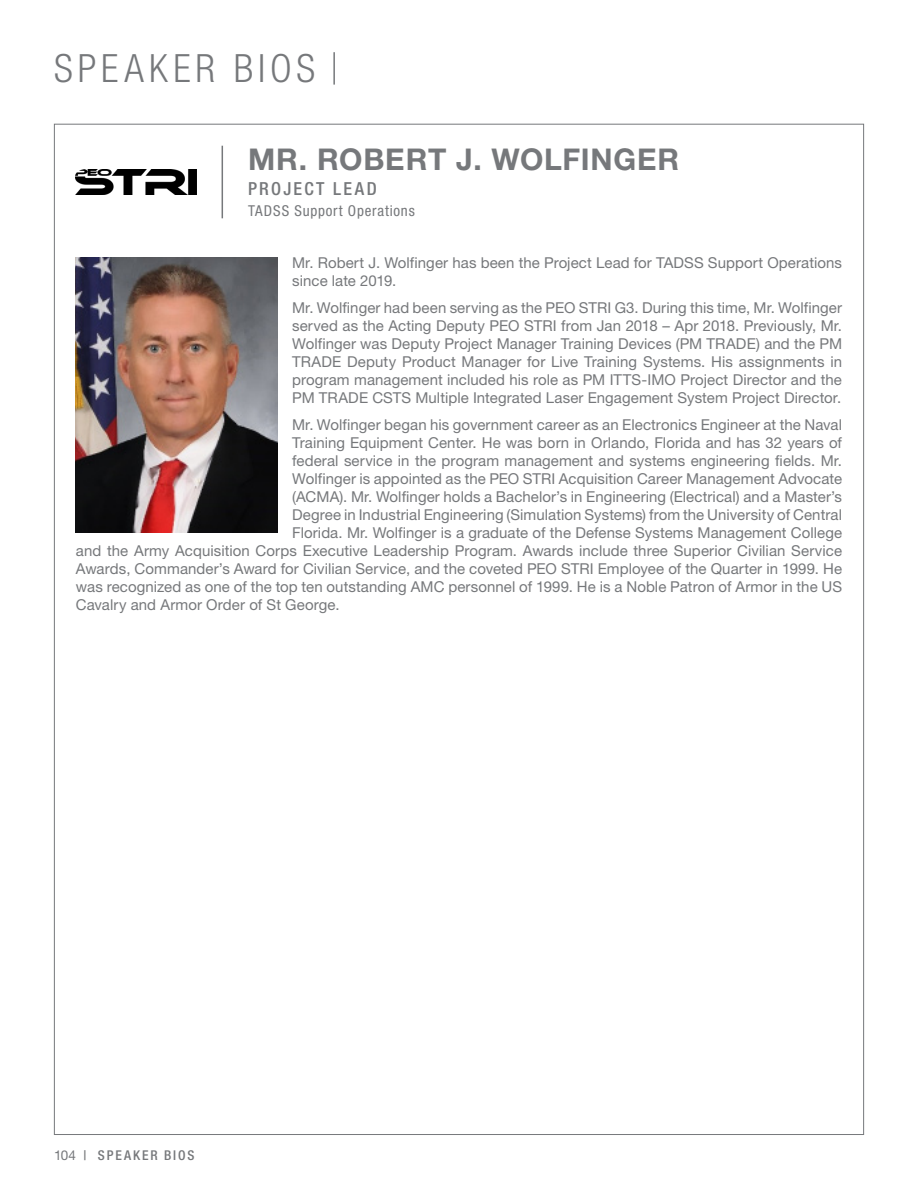
<style>
.page{position:relative;width:918px;height:1188px;background:#fff}
.page>*{position:absolute;margin:0;border:0;box-sizing:border-box;transform-origin:0 0}
.t1{font:300 condensed 39px "Helvetica Neue LT Std";letter-spacing:.125em;color:#76787b}
._08A_Bio_Name{font:700 30px "Helvetica Neue LT Std";letter-spacing:.025em;color:#76787b}
._08B_Bio_Title{font:500 condensed 18px "Helvetica Neue LT Std";letter-spacing:.13em;color:#76787b}
._08D_Bio_BodyText{font:15px/18px "Helvetica Neue LT Std";letter-spacing:.005em;color:#76787b}
._08C_Bio_Company{font:condensed 15px "Helvetica Neue LT Std";letter-spacing:.055em;color:#76787b}
.t2{font:500 condensed 13.5px "Helvetica Neue LT Std";letter-spacing:.135em;color:#76787b}
.s1{font-weight:400;font-stretch:normal}
</style>
<div class="page">
<hr style="left:333px;top:52px;width:2px;height:33px;background:#76787b">
<img style="left:76px;top:170px;width:121px;height:24px">
<hr style="left:222px;top:146px;width:1px;height:72px;background:#76787b">
<img style="left:76px;top:257px;width:201px;height:276px">
<h1 class="t1" style="left:54px;top:46px;width:263px">SPEAKER BIOS</h1>
<p class="_08A_Bio_Name" style="left:248px;top:141px;width:433px">MR. ROBERT J. WOLFINGER</p>
<p class="_08B_Bio_Title" style="left:248px;top:177px;width:130px">PROJECT LEAD</p>
<p class="_08C_Bio_Company" style="left:248px;top:202px;width:168px">TADSS Support Operations</p>
<p class="_08D_Bio_BodyText" style="left:292px;top:253px;width:551px">Mr. Robert J. Wolfinger has been the Project Lead for TADSS Support Operations since late 2019.</p>
<p class="_08D_Bio_BodyText" style="left:292px;top:298px;width:551px;text-align:justify">Mr. Wolfinger had been serving as the PEO STRI G3. During this time, Mr. Wolfinger served as the Acting Deputy PEO STRI from Jan 2018 – Apr 2018. Previously, Mr.<br>Wolfinger was Deputy Project Manager Training Devices (PM TRADE) and the PM TRADE Deputy Product Manager for Live Training Systems. His assignments in program management included his role as PM ITTS-IMO Project Director and the PM TRADE CSTS Multiple Integrated Laser Engagement System Project Director.</p>
<p class="_08D_Bio_BodyText" style="left:292px;top:415px;width:551px">Mr. Wolfinger began his government career as an Electronics Engineer at the Naval</p>
<p class="_08D_Bio_BodyText" style="left:292px;top:433px;width:551px">Training Equipment Center. He was born in Orlando, Florida and has 32 years of</p>
<p class="_08D_Bio_BodyText" style="left:292px;top:451px;width:551px">federal service in the program management and systems engineering fields. Mr.</p>
<p class="_08D_Bio_BodyText" style="left:292px;top:469px;width:551px">Wolfinger is appointed as the PEO STRI Acquisition Career Management Advocate</p>
<p class="_08D_Bio_BodyText" style="left:292px;top:487px;width:551px">(ACMA). Mr. Wolfinger holds a Bachelor’s in Engineering (Electrical) and a Master’s</p>
<p class="_08D_Bio_BodyText" style="left:292px;top:505px;width:551px">Degree in Industrial Engineering (Simulation Systems) from the University of Central</p>
<p class="_08D_Bio_BodyText" style="left:292px;top:523px;width:551px">Florida. Mr. Wolfinger is a graduate of the Defense Systems Management College</p>
<p class="_08D_Bio_BodyText" style="left:76px;top:541px;width:768px">and the Army Acquisition Corps Executive Leadership Program. Awards include three Superior Civilian Service</p>
<p class="_08D_Bio_BodyText" style="left:76px;top:559px;width:768px">Awards, Commander’s Award for Civilian Service, and the coveted PEO STRI Employee of the Quarter in 1999. He</p>
<p class="_08D_Bio_BodyText" style="left:76px;top:577px;width:768px">was recognized as one of the top ten outstanding AMC personnel of 1999. He is a Noble Patron of Armor in the US</p>
<p class="_08D_Bio_BodyText" style="left:76px;top:595px;width:265px">Cavalry and Armor Order of St George.</p>
<p class="t2" style="left:54px;top:1147px;width:142px"><span class="s1">104</span> | SPEAKER BIOS</p>
</div>
